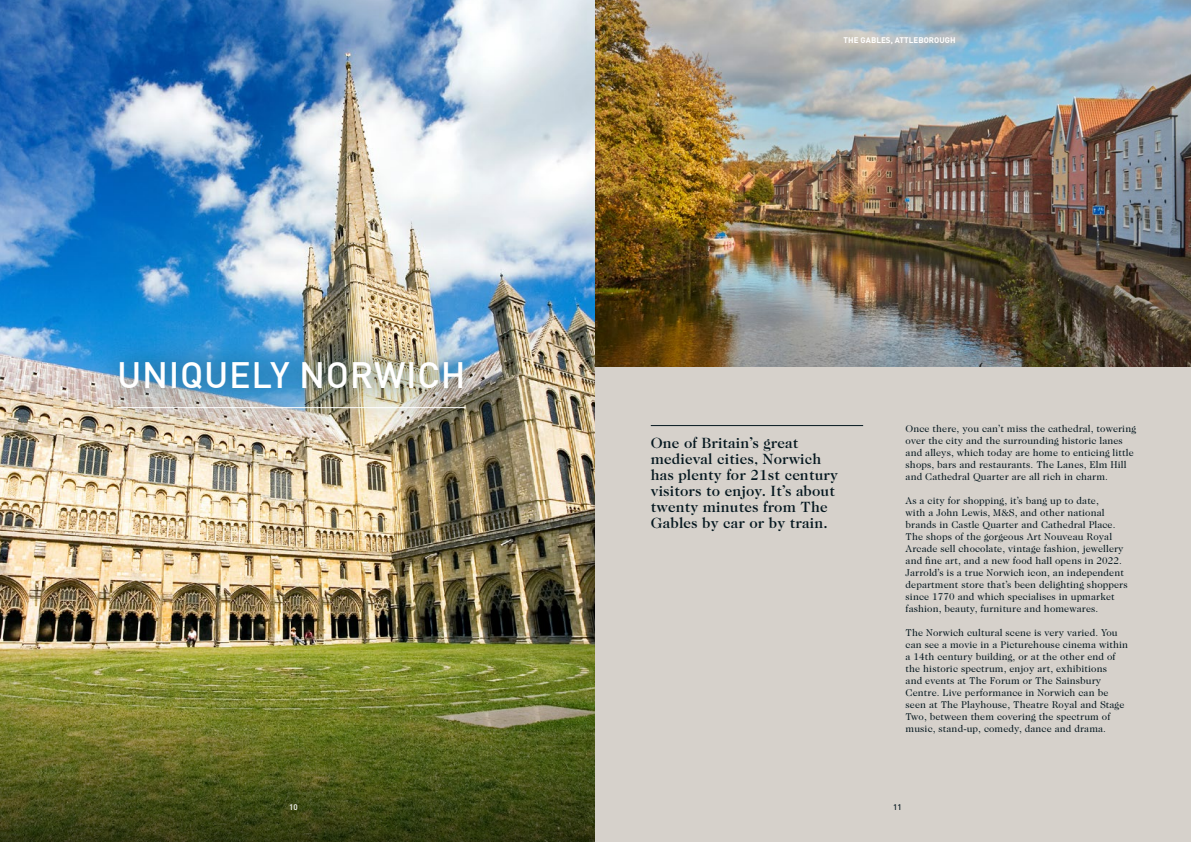
<style>
.page{position:relative;width:1191px;height:842px;background:#fff}
.page>*{position:absolute;margin:0;border:0;box-sizing:border-box;transform-origin:0 0}
.t1{font:500 36px "DINOT";letter-spacing:.02em;color:#fff}
.t2{font:500 15px/16px "Caslon 224 Std";letter-spacing:.01em;color:#04171f}
.t3{font:10px/12px "Caslon 224 Std";letter-spacing:.01em;color:#04171f}
.t4{font:700 8px "DINOT";letter-spacing:.01em;color:#fff}
.t5{font:500 8px "DINOT";color:#fff}
.t6{font:500 8px "DINOT";color:#04171f}
</style>
<div class="page">
<img style="left:0;top:0;width:595px;height:668px">
<svg style="left:0;top:668px;width:595px;height:174px;background:#5e6624"></svg>
<div style="left:94px;top:336px;width:395px;height:99px;background:#013d4f;opacity:.5"></div>
<hr style="left:117px;top:407px;width:348px;height:1px;background:#fff">
<div style="left:595px;top:315px;width:596px;height:527px;background:#d6d1cb"></div>
<img style="left:595px;top:0;width:596px;height:367px">
<hr style="left:651px;top:425px;width:212px;height:1px;background:#04171f">
<h1 class="t1" style="left:117px;top:347px;width:350px">UNIQUELY NORWICH</h1>
<p class="t4" style="left:843px;top:34px;width:113px">THE GABLES, ATTLEBOROUGH</p>
<h2 class="t2" style="left:651px;top:435px;width:188px">One of Britain’s great medieval cities, Norwich has plenty for 21st century visitors to enjoy. It’s about twenty minutes from The<br>Gables by car or by train.</h2>
<p class="t3" style="left:905px;top:423px;width:232px">Once there, you can’t miss the cathedral, towering over the city and the surrounding historic lanes and alleys, which today are home to enticing little shops, bars and restaurants. The Lanes, Elm Hill and Cathedral Quarter are all rich in charm.</p>
<p class="t3" style="left:905px;top:495px;width:223px">As a city for shopping, it’s bang up to date,<br>with a John Lewis, M&amp;S, and other national brands in Castle Quarter and Cathedral Place.<br>The shops of the gorgeous Art Nouveau Royal Arcade sell chocolate, vintage fashion, jewellery and fine art, and a new food hall opens in 2022.<br>Jarrold’s is a true Norwich icon, an independent department store that’s been delighting shoppers since 1770 and which specialises in upmarket fashion, beauty, furniture and homewares.</p>
<p class="t3" style="left:905px;top:627px;width:224px">The Norwich cultural scene is very varied. You can see a movie in a Picturehouse cinema within a 14th century building, or at the other end of the historic spectrum, enjoy art, exhibitions<br>and events at The Forum or The Sainsbury Centre. Live performance in Norwich can be seen at The Playhouse, Theatre Royal and Stage Two, between them covering the spectrum of music, stand-up, comedy, dance and drama.</p>
<p class="t5" style="left:289px;top:801px;width:10px">10</p>
<p class="t6" style="left:893px;top:801px;width:10px">11</p>
</div>
